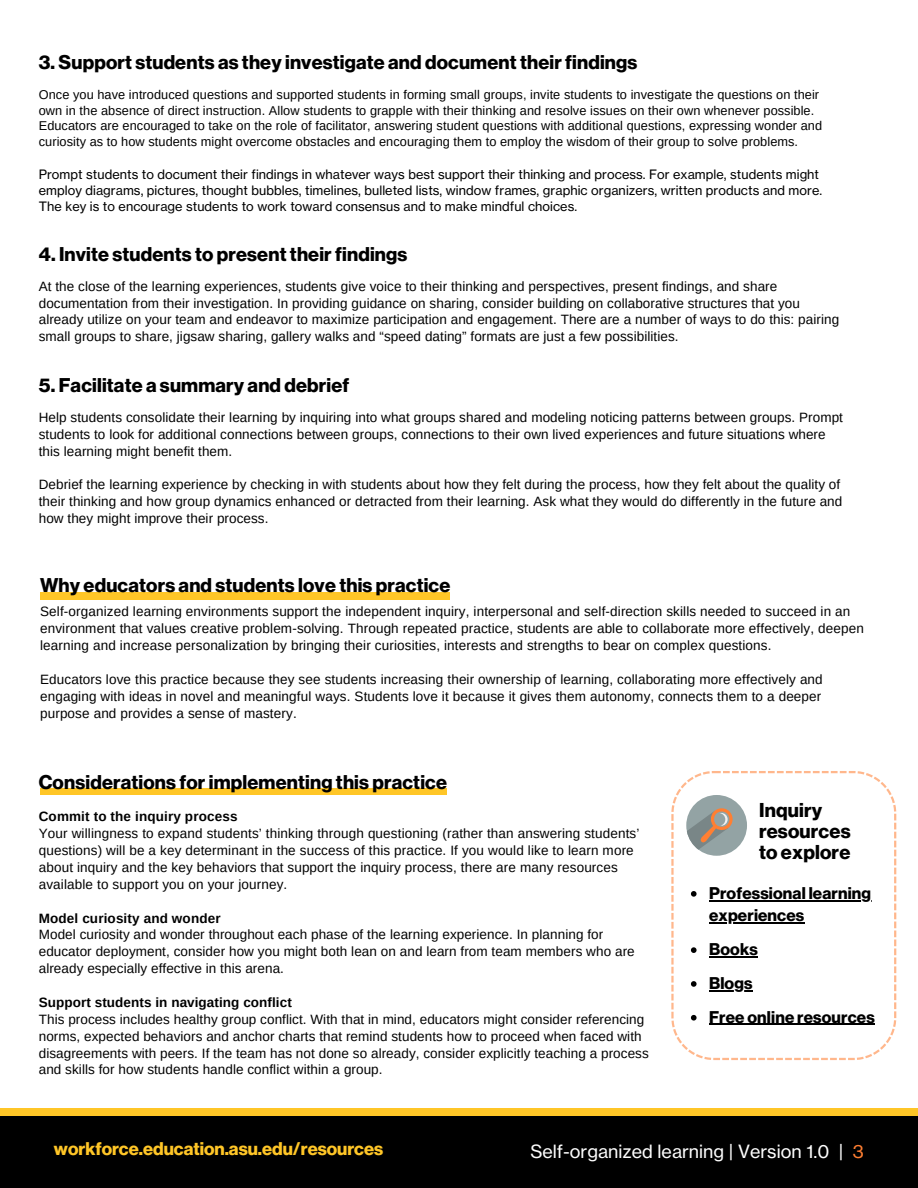
<style>
.page{position:relative;width:918px;height:1188px;background:#fff}
.page>*{position:absolute;margin:0;border:0;box-sizing:border-box;transform-origin:0 0}
.t1{font:19.65px/21.3px "N Haas Grotesk DS Pro 75 Bd";letter-spacing:.01em;color:#000}
.t2{font:19.5px "N Haas Grotesk DS Pro 75 Bd";letter-spacing:.01em;color:#000}
.t3{font:18px "N Haas Grotesk TX Pro 55 Rg";letter-spacing:-.025em;color:#fdfdfd}
.t4{font:18px "N Haas Grotesk DS Pro 75 Bd";color:#ffc627}
.t5{font:16.65px/33.8px "N Haas Grotesk DS Pro 75 Bd";letter-spacing:.01em;color:#000}
.t6{font:13.5px/16.8px "Arimo";letter-spacing:.005em;color:#000}
.t7{font:700 13.5px "Arimo";letter-spacing:.01em;color:#000}
.t8{font:12.75px/15.9px "Arimo";letter-spacing:.005em;color:#000}
.t9{font:12.75px/15.9px "N Haas Grotesk TX Pro 55 Rg";letter-spacing:.005em;color:#000}
.s1{color:#ff7f32}
</style>
<div class="page">
<div style="left:0;top:1112px;width:918px;height:76px;background:#000"></div>
<div style="left:0;top:1108px;width:918px;height:8px;background:#ffc627"></div>
<div style="left:40px;top:592px;width:410px;height:7px;background:#ffc627"></div>
<div style="left:40px;top:788px;width:406px;height:7px;background:#ffc627"></div>
<svg style="left:671px;top:771px;width:225px;height:289px"></svg>
<div style="left:686px;top:795px;width:61px;height:61px;background:#93a3a4;border-radius:50%"></div>
<svg style="left:687px;top:807px;width:46px;height:43px"></svg>
<svg style="left:691px;top:891px;width:6px;height:6px"></svg>
<hr style="left:709px;top:900px;width:162px;height:1px;background:#000">
<hr style="left:709px;top:923px;width:96px;height:1px;background:#000">
<svg style="left:691px;top:947px;width:6px;height:6px"></svg>
<hr style="left:709px;top:956px;width:49px;height:1px;background:#000">
<svg style="left:691px;top:981px;width:6px;height:6px"></svg>
<hr style="left:709px;top:990px;width:44px;height:1px;background:#000">
<svg style="left:691px;top:1015px;width:6px;height:6px"></svg>
<hr style="left:709px;top:1024px;width:166px;height:1px;background:#000">
<h2 class="t2" style="left:39px;top:51px;width:600px">3. Support students as they investigate and document their findings</h2>
<p class="t8" style="left:39px;top:86px;width:785px">Once you have introduced questions and supported students in forming small groups, invite students to investigate the questions on their own in the absence of direct instruction. Allow students to grapple with their thinking and resolve issues on their own whenever possible.<br>Educators are encouraged to take on the role of facilitator, answering student questions with additional questions, expressing wonder and curiosity as to how students might overcome obstacles and encouraging them to employ the wisdom of their group to solve problems.</p>
<p class="t9" style="left:39px;top:167px;width:785px">Prompt students to document their findings in whatever ways best support their thinking and process. For example, students might employ diagrams, pictures, thought bubbles, timelines, bulleted lists, window frames, graphic organizers, written products and more.<br>The key is to encourage students to work toward consensus and to make mindful choices.</p>
<h2 class="t2" style="left:39px;top:242px;width:370px">4. Invite students to present their findings</h2>
<p class="t6" style="left:39px;top:278px;width:802px">At the close of the learning experiences, students give voice to their thinking and perspectives, present findings, and share documentation from their investigation. In providing guidance on sharing, consider building on collaborative structures that you already utilize on your team and endeavor to maximize participation and engagement. There are a number of ways to do this: pairing small groups to share, jigsaw sharing, gallery walks and “speed dating” formats are just a few possibilities.</p>
<h2 class="t2" style="left:39px;top:374px;width:312px">5. Facilitate a summary and debrief</h2>
<p class="t6" style="left:39px;top:409px;width:806px">Help students consolidate their learning by inquiring into what groups shared and modeling noticing patterns between groups. Prompt students to look for additional connections between groups, connections to their own lived experiences and future situations where this learning might benefit them.</p>
<p class="t6" style="left:39px;top:476px;width:805px">Debrief the learning experience by checking in with students about how they felt during the process, how they felt about the quality of their thinking and how group dynamics enhanced or detracted from their learning. Ask what they would do differently in the future and how they might improve their process.</p>
<h2 class="t2" style="left:40px;top:573px;width:412px">Why educators and students love this practice</h2>
<p class="t6" style="left:40px;top:603px;width:825px">Self-organized learning environments support the independent inquiry, interpersonal and self-direction skills needed to succeed in an environment that values creative problem-solving. Through repeated practice, students are able to collaborate more effectively, deepen learning and increase personalization by bringing their curiosities, interests and strengths to bear on complex questions.</p>
<p class="t6" style="left:40px;top:671px;width:784px;text-align:justify">Educators love this practice because they see students increasing their ownership of learning, collaborating more effectively and engaging with ideas in novel and meaningful ways. Students love it because it gives them autonomy, connects them to a deeper purpose and provides a sense of mastery.</p>
<h2 class="t2" style="left:39px;top:770px;width:410px">Considerations for implementing this practice</h2>
<p class="t7" style="left:39px;top:809px;width:200px">Commit to the inquiry process</p>
<p class="t6" style="left:39px;top:825px;width:602px">Your willingness to expand students’ thinking through questioning (rather than answering students’ questions) will be a key determinant in the success of this practice. If you would like to learn more about inquiry and the key behaviors that support the inquiry process, there are many resources available to support you on your journey.</p>
<p class="t7" style="left:39px;top:910px;width:183px">Model curiosity and wonder</p>
<p class="t6" style="left:39px;top:926px;width:597px">Model curiosity and wonder throughout each phase of the learning experience. In planning for educator deployment, consider how you might both lean on and learn from team members who are already especially effective in this arena.</p>
<p class="t7" style="left:39px;top:995px;width:255px">Support students in navigating conflict</p>
<p class="t6" style="left:39px;top:1011px;width:612px">This process includes healthy group conflict. With that in mind, educators might consider referencing norms, expected behaviors and anchor charts that remind students how to proceed when faced with disagreements with peers. If the team has not done so already, consider explicitly teaching a process and skills for how students handle conflict within a group.</p>
<h1 class="t1" style="left:759px;top:799px;width:93px">Inquiry resources to explore</h1>
<p class="t5" style="left:709px;top:882px;width:164px;line-height:22.5px">Professional learning experiences</p>
<p class="t5" style="left:709px;top:933px;width:167px">Books<br>Blogs<br>Free online resources</p>
<h3 class="t4" style="left:54px;top:1139px;width:331px">workforce.education.asu.edu/resources</h3>
<h3 class="t3" style="left:530px;top:1140px;width:335px">Self-oTrigtlaenoizfeddocleuamrneintg | Version 1.0 | <span class="s1">3</span></h3>
</div>
